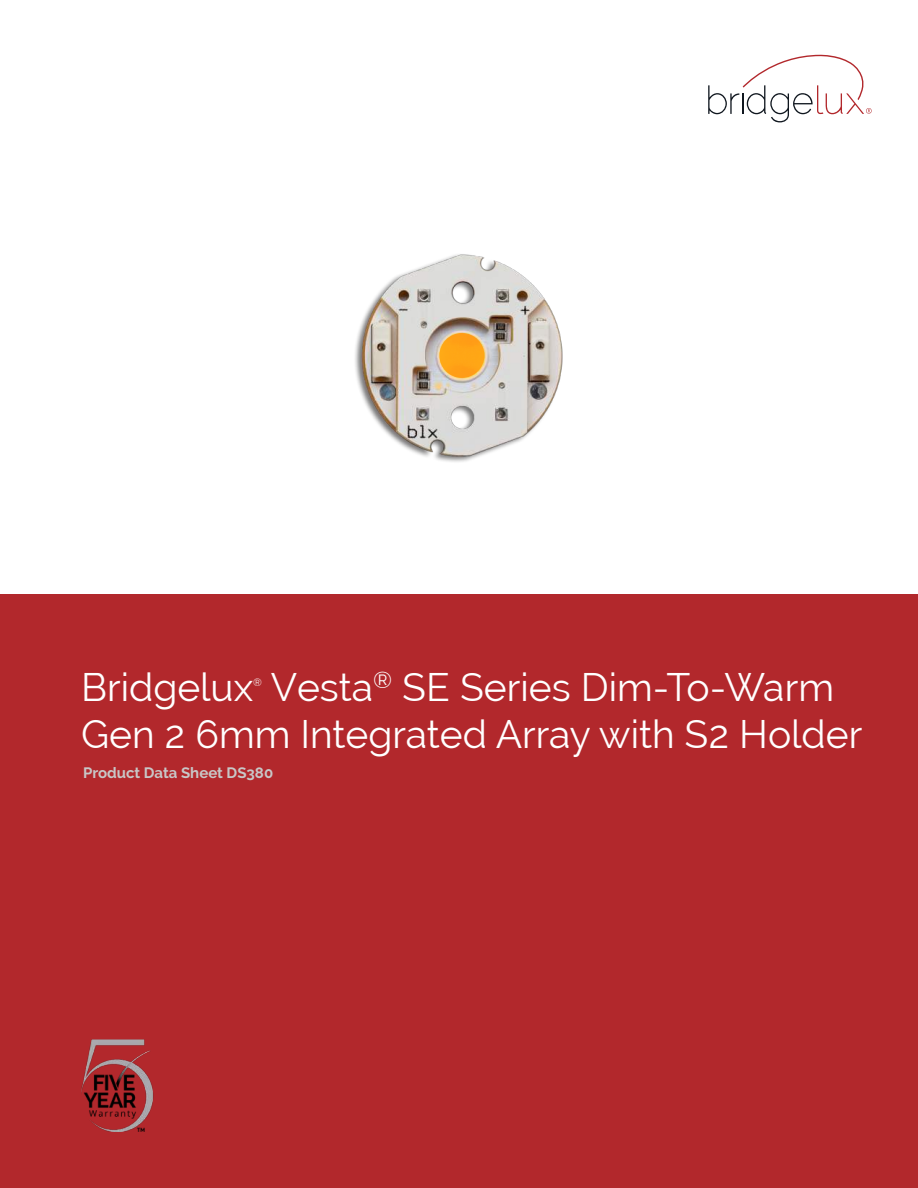
<style>
.page{position:relative;width:918px;height:1188px;background:#fff}
.page>*{position:absolute;margin:0;border:0;box-sizing:border-box;transform-origin:0 0}
.t1{font:39px "Raleway";color:#fff}
.t2{font:700 15px "Raleway";color:#c8c7c7}
.t3{font:10.5px "Raleway";color:#fff}
</style>
<div class="page">
<div style="left:0;top:594px;width:918px;height:594px;background:#b2282c"></div>
<svg style="left:708px;top:55px;width:164px;height:67px"></svg>
<img style="left:81px;top:1039px;width:73px;height:92px">
<img style="left:355px;top:254px;width:208px;height:208px">
<img style="left:439px;top:333px;width:46px;height:45px">
<p class="t1" style="left:81px;top:672px;width:755px">Bridgelux Vesta<sup>®</sup> SE Series Dim-To-Warm</p>
<p class="t3" style="left:253px;top:678px;width:10px">®</p>
<p class="t1" style="left:81px;top:719px;width:783px">Gen 2 6mm Integrated Array with S2 Holder</p>
<p class="t2" style="left:83px;top:767px;width:191px">Product Data Sheet DS380</p>
</div>
